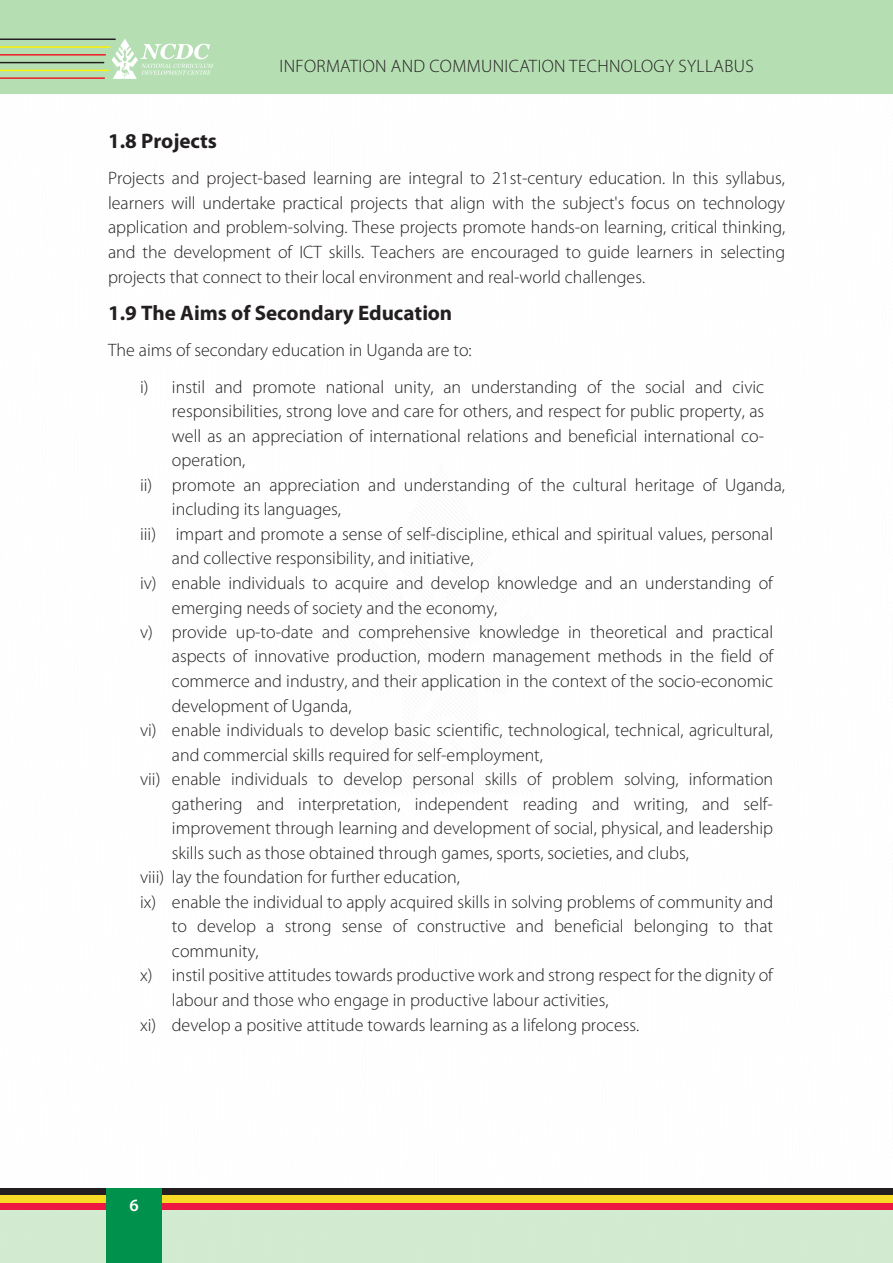
<style>
.page{position:relative;width:893px;height:1263px;background:#fff}
.page>*{position:absolute;margin:0;border:0;box-sizing:border-box;transform-origin:0 0}
.t1{font:700 21px "Myriad Pro";color:#231f20}
.t2{font:300 18px/24.6px "Myriad Pro";color:#231f20;text-align:justify}
.t3{font:300 18px "Myriad Pro";letter-spacing:.02em;color:#231f20}
.t4{font:600 17.4px "Myriad Pro";color:#fff}
</style>
<div class="page">
<div style="left:0;top:0;width:893px;height:94px;background:#b5dfb3"></div>
<div style="left:0;top:1208px;width:893px;height:55px;background:#d2ecd1"></div>
<hr style="left:892px;top:1210px;width:1px;height:53px;background:#6bc067">
<div style="left:0;top:1188px;width:893px;height:7px;background:#231f20"></div>
<div style="left:0;top:1203px;width:893px;height:7px;background:#ed1942"></div>
<div style="left:0;top:1195px;width:893px;height:8px;background:#f6da26"></div>
<div style="left:106px;top:1188px;width:56px;height:75px;background:#00914d"></div>
<svg style="left:112px;top:39px;width:101px;height:40px"></svg>
<hr style="left:0;top:39px;width:115px;height:1px;background:#231f20">
<hr style="left:0;top:46px;width:110px;height:2px;background:#fff101">
<hr style="left:0;top:54px;width:105px;height:2px;background:#ee1d23">
<hr style="left:0;top:62px;width:104px;height:1px;background:#231f20">
<hr style="left:0;top:70px;width:108px;height:1px;background:#fff101">
<hr style="left:0;top:77px;width:104px;height:2px;background:#ee1d23">
<p class="t3" style="left:280px;top:55px;width:476px">INFORMATION AND COMMUNICATION TECHNOLOGY SYLLABUS</p>
<p class="t1" style="left:108px;top:128px;width:110px">1.8 Projects</p>
<p class="t2" style="left:108px;top:166px;width:679px">Projects and project-based learning are integral to 21st-century education. In this syllabus, learners will undertake practical projects that align with the subject's focus on technology application and problem-solving. These projects promote hands-on learning, critical thinking, and the development of ICT skills. Teachers are encouraged to guide learners in selecting projects that connect to their local environment and real-world challenges.</p>
<p class="t1" style="left:108px;top:299px;width:346px">1.9 The Aims of Secondary Education</p>
<p class="t2" style="left:140px;top:331px;width:625px;line-height:36.8px;text-indent:-32px">The aims of secondary education in Uganda are to:<br>i) instil and promote national unity, an understanding of the social and civic</p>
<p class="t2" style="left:172px;top:399px;width:594px">responsibilities, strong love and care for others, and respect for public property, as</p>
<p class="t2" style="left:172px;top:423px;width:594px">well as an appreciation of international relations and beneficial international co-</p>
<p class="t2" style="left:172px;top:448px;width:75px">operation,</p>
<p class="t2" style="left:140px;top:472px;width:647px">ii) promote an appreciation and understanding of the cultural heritage of Uganda,</p>
<p class="t2" style="left:172px;top:497px;width:171px">including its languages,</p>
<p class="t2" style="left:140px;top:521px;width:635px">iii) impart and promote a sense of self-discipline, ethical and spiritual values, personal</p>
<p class="t2" style="left:172px;top:546px;width:303px">and collective responsibility, and initiative,</p>
<p class="t2" style="left:140px;top:570px;width:634px">iv) enable individuals to acquire and develop knowledge and an understanding of</p>
<p class="t2" style="left:172px;top:595px;width:327px">emerging needs of society and the economy,</p>
<p class="t2" style="left:140px;top:619px;width:635px">v) provide up-to-date and comprehensive knowledge in theoretical and practical</p>
<p class="t2" style="left:172px;top:644px;width:603px">aspects of innovative production, modern management methods in the field of</p>
<p class="t2" style="left:172px;top:669px;width:603px">commerce and industry, and their application in the context of the socio-economic</p>
<p class="t2" style="left:172px;top:693px;width:181px">development of Uganda,</p>
<p class="t2" style="left:140px;top:718px;width:634px">vi) enable individuals to develop basic scientific, technological, technical, agricultural,</p>
<p class="t2" style="left:172px;top:742px;width:373px">and commercial skills required for self-employment,</p>
<p class="t2" style="left:140px;top:767px;width:634px">vii) enable individuals to develop personal skills of problem solving, information</p>
<p class="t2" style="left:172px;top:791px;width:602px">gathering and interpretation, independent reading and writing, and self-</p>
<p class="t2" style="left:172px;top:816px;width:603px">improvement through learning and development of social, physical, and leadership</p>
<p class="t2" style="left:172px;top:840px;width:518px">skills such as those obtained through games, sports, societies, and clubs,</p>
<p class="t2" style="left:140px;top:865px;width:321px">viii) lay the foundation for further education,</p>
<p class="t2" style="left:140px;top:889px;width:635px">ix) enable the individual to apply acquired skills in solving problems of community and</p>
<p class="t2" style="left:172px;top:914px;width:603px">to develop a strong sense of constructive and beneficial belonging to that</p>
<p class="t2" style="left:172px;top:938px;width:88px">community,</p>
<p class="t2" style="left:140px;top:963px;width:634px">x) instil positive attitudes towards productive work and strong respect for the dignity of</p>
<p class="t2" style="left:172px;top:987px;width:438px">labour and those who engage in productive labour activities,</p>
<p class="t2" style="left:140px;top:1012px;width:501px">xi) develop a positive attitude towards learning as a lifelong process.</p>
<p class="t4" style="left:130px;top:1194px;width:11px">6</p>
</div>
